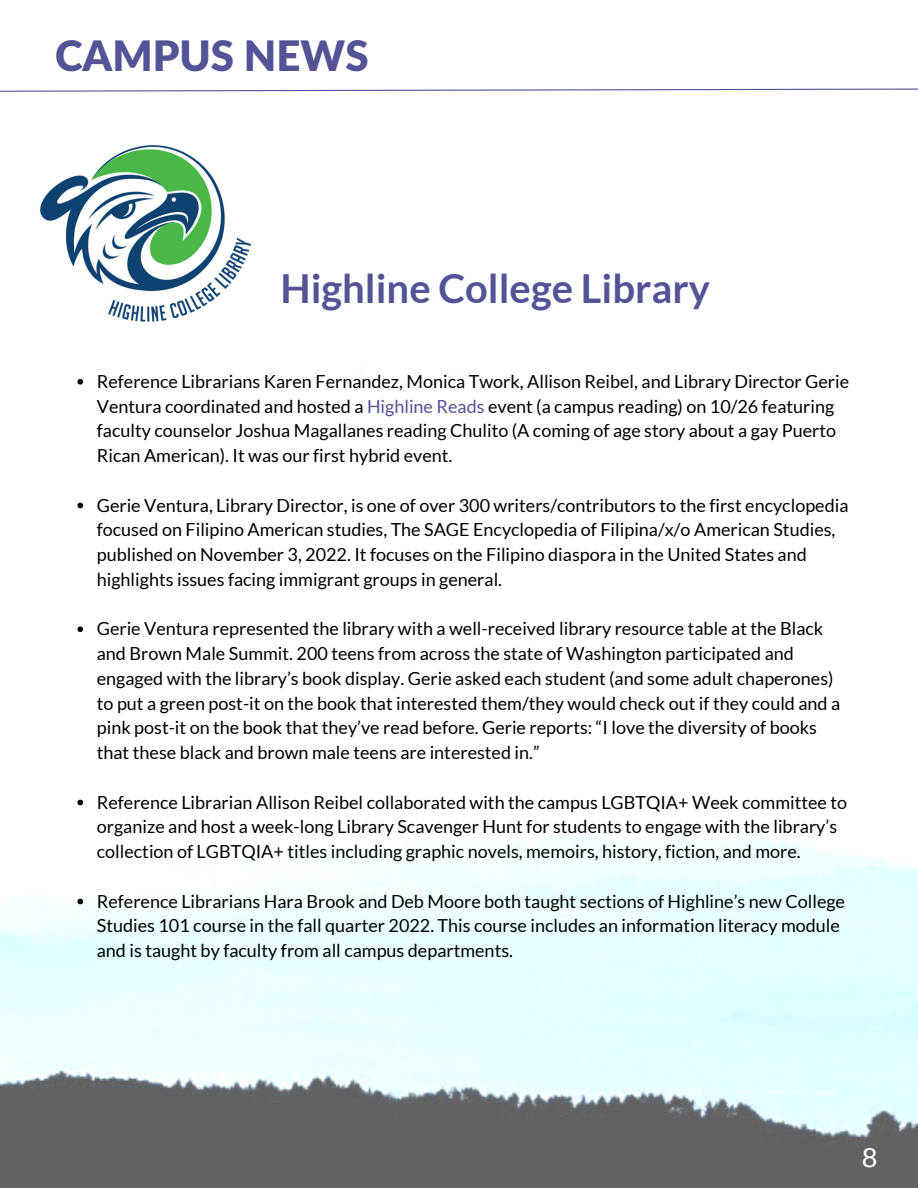
<style>
.page{position:relative;width:918px;height:1188px;background:#fff}
.page>*{position:absolute;margin:0;border:0;box-sizing:border-box;transform-origin:0 0}
.t1{font:900 42px "Lato Latin";color:#545396}
.t2{font:700 40.05px "Lato";color:#545396}
.t3{font:27px "Aileron";color:#fff}
.t4{font:18px/24.8px "Lato";color:#000}
.s1{color:#545396}
</style>
<div class="page">
<img style="left:0;top:381px;width:918px;height:807px">
<svg style="left:77px;top:379px;width:6px;height:6px"></svg>
<svg style="left:77px;top:503px;width:6px;height:5px"></svg>
<svg style="left:77px;top:626px;width:6px;height:6px"></svg>
<svg style="left:77px;top:800px;width:6px;height:5px"></svg>
<svg style="left:77px;top:899px;width:6px;height:5px"></svg>
<img style="left:40px;top:145px;width:211px;height:177px">
<svg style="left:0;top:88px;width:918px;height:4px"></svg>
<h1 class="t1" style="left:55px;top:38px;width:315px">CAMPUS NEWS</h1>
<h2 class="t2" style="left:280px;top:263px;width:431px">Highline College Library</h2>
<p class="t4" style="left:97px;top:369px;width:754px">Reference Librarians Karen Fernandez, Monica Twork, Allison Reibel, and Library Director Gerie Ventura coordinated and hosted a <span class="s1">Highline Reads</span> event (a campus reading) on 10/26 featuring faculty counselor Joshua Magallanes reading Chulito (A coming of age story about a gay Puerto Rican American). It was our first hybrid event.</p>
<p class="t4" style="left:97px;top:492px;width:753px">Gerie Ventura, Library Director, is one of over 300 writers/contributors to the first encyclopedia focused on Filipino American studies, The SAGE Encyclopedia of Filipina/x/o American Studies, published on November 3, 2022. It focuses on the Filipino diaspora in the United States and highlights issues facing immigrant groups in general.</p>
<p class="t4" style="left:97px;top:616px;width:745px">Gerie Ventura represented the library with a well-received library resource table at the Black and Brown Male Summit. 200 teens from across the state of Washington participated and engaged with the library’s book display. Gerie asked each student (and some adult chaperones) to put a green post-it on the book that interested them/they would check out if they could and a pink post-it on the book that they’ve read before. Gerie reports: “I love the diversity of books that these black and brown male teens are interested in.”</p>
<p class="t4" style="left:97px;top:789px;width:752px">Reference Librarian Allison Reibel collaborated with the campus LGBTQIA+ Week committee to organize and host a week-long Library Scavenger Hunt for students to engage with the library’s collection of LGBTQIA+ titles including graphic novels, memoirs, history, fiction, and more.</p>
<p class="t4" style="left:97px;top:888px;width:750px">Reference Librarians Hara Brook and Deb Moore both taught sections of Highline’s new College<br>Studies 101 course in the fall quarter 2022. This course includes an information literacy module and is taught by faculty from all campus departments.</p>
<h3 class="t3" style="left:862px;top:1141px;width:17px">8</h3>
</div>
